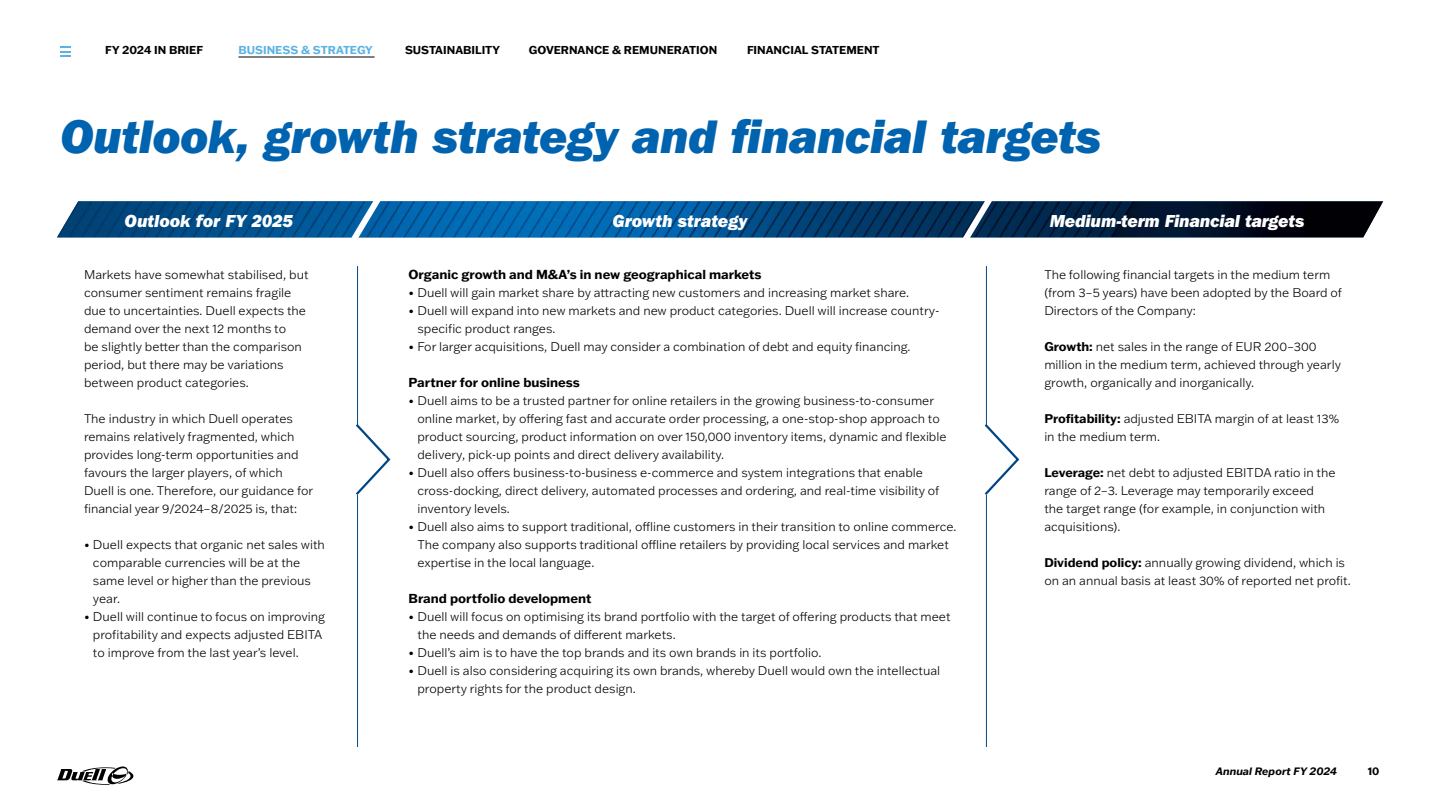
<style>
.page{position:relative;width:1440px;height:810px;background:#fff}
.page>*{position:absolute;margin:0;border:0;box-sizing:border-box;transform-origin:0 0}
.t1{font:48.75px "ITC Franklin Gothic Std Hvy It";letter-spacing:-.015em;color:#0063af}
.t2{font:18px "ITC Franklin Gothic Std Hvy It";letter-spacing:-.01em;color:#fff}
.t3{font:700 12.75px "Franklin Gothic ATF";color:#000}
.t4{font:300 12.38px/18px "Franklin Gothic ATF";color:#000}
.t5{font:700 11.25px "Franklin Gothic ATF";color:#000}
.t6{font:700 11.25px "Franklin Gothic ATF";color:#5bb2e4}
.t7{font:italic 700 10.5px "Franklin Gothic ATF";color:#000}
.t8{font:700 10.5px "Franklin Gothic ATF";color:#000}
.s1{font-weight:700}
</style>
<div class="page">
<img style="left:57px;top:201px;width:1326px;height:36px">
<svg style="left:346px;top:201px;width:41px;height:37px;background:#2f79b0"></svg>
<svg style="left:957px;top:201px;width:41px;height:37px;background:#2f5070"></svg>
<svg style="left:356px;top:422px;width:35px;height:75px"></svg>
<hr style="left:357px;top:266px;width:1px;height:160px;background:#004687">
<hr style="left:357px;top:495px;width:1px;height:252px;background:#004687">
<svg style="left:984px;top:422px;width:36px;height:75px"></svg>
<hr style="left:986px;top:266px;width:1px;height:160px;background:#004687">
<hr style="left:986px;top:495px;width:1px;height:252px;background:#004687">
<svg style="left:57px;top:766px;width:76px;height:19px"></svg>
<hr style="left:238px;top:57px;width:137px;height:1px;background:#000">
<svg style="left:60px;top:46px;width:10px;height:11px"></svg>
<p class="t5" style="left:105px;top:43px;width:100px">FY 2024 IN BRIEF</p>
<p class="t6" style="left:239px;top:43px;width:136px">BUSINESS &amp; STRATEGY</p>
<p class="t5" style="left:405px;top:43px;width:97px">SUSTAINABILITY</p>
<p class="t5" style="left:529px;top:43px;width:190px">GOVERNANCE &amp; REMUNERATION</p>
<p class="t5" style="left:747px;top:43px;width:134px">FINANCIAL STATEMENT</p>
<h1 class="t1" style="left:60px;top:108px;width:1043px">Outlook, growth strategy and financial targets</h1>
<h2 class="t2" style="left:125px;top:211px;width:170px">Outlook for FY 2025</h2>
<h2 class="t2" style="left:612px;top:211px;width:136px">Growth strategy</h2>
<h2 class="t2" style="left:1050px;top:211px;width:256px">Medium-term Financial targets</h2>
<p class="t4" style="left:84px;top:265px;width:226px">Markets have somewhat stabilised, but consumer sentiment remains fragile due to uncertainties. Duell expects the demand over the next 12 months to<br>be slightly better than the comparison period, but there may be variations between product categories.</p>
<p class="t4" style="left:84px;top:409px;width:231px">The industry in which Duell operates remains relatively fragmented, which provides long-term opportunities and favours the larger players, of which Duell is one. Therefore, our guidance for financial year 9/2024–8/2025 is, that:</p>
<p class="t4" style="left:93px;top:535px;width:233px;text-indent:-9px">• Duell expects that organic net sales with comparable currencies will be at the same level or higher than the previous year.</p>
<p class="t4" style="left:93px;top:607px;width:234px;text-indent:-9px">• Duell will continue to focus on improving profitability and expects adjusted EBITA to improve from the last year’s level.</p>
<p class="t3" style="left:408px;top:266px;width:355px">Organic growth and M&amp;A’s in new geographical markets</p>
<p class="t4" style="left:408px;top:283px;width:502px">• Duell will gain market share by attracting new customers and increasing market share.</p>
<p class="t4" style="left:417px;top:301px;width:524px;text-indent:-9px">• Duell will expand into new markets and new product categories. Duell will increase country&shy;specific product ranges.</p>
<p class="t4" style="left:408px;top:337px;width:504px">• For larger acquisitions, Duell may consider a combination of debt and equity financing.</p>
<p class="t3" style="left:408px;top:374px;width:173px">Partner for online business</p>
<p class="t4" style="left:417px;top:391px;width:531px;text-indent:-9px">• Duell aims to be a trusted partner for online retailers in the growing business-to-consumer online market, by offering fast and accurate order processing, a one-stop-shop approach to product sourcing, product information on over 150,000 inventory items, dynamic and flexible delivery, pick-up points and direct delivery availability.</p>
<p class="t4" style="left:417px;top:463px;width:523px;text-indent:-9px">• Duell also offers business-to-business e-commerce and system integrations that enable cross-docking, direct delivery, automated processes and ordering, and real-time visibility of inventory levels.</p>
<p class="t4" style="left:417px;top:517px;width:541px;text-indent:-9px">• Duell also aims to support traditional, offline customers in their transition to online commerce.<br>The company also supports traditional offline retailers by providing local services and market expertise in the local language.</p>
<p class="t3" style="left:408px;top:590px;width:185px">Brand portfolio development</p>
<p class="t4" style="left:417px;top:607px;width:535px;text-indent:-9px">• Duell will focus on optimising its brand portfolio with the target of offering products that meet the needs and demands of different markets.</p>
<p class="t4" style="left:408px;top:643px;width:414px">• Duell’s aim is to have the top brands and its own brands in its portfolio.</p>
<p class="t4" style="left:417px;top:661px;width:524px;text-indent:-9px">• Duell is also considering acquiring its own brands, whereby Duell would own the intellectual property rights for the product design.</p>
<p class="t4" style="left:1044px;top:265px;width:299px">The following financial targets in the medium term (from 3–5 years) have been adopted by the Board of<br>Directors of the Company:</p>
<p class="t4" style="left:1044px;top:337px;width:298px"><span class="s1">Growth:</span> net sales in the range of EUR 200–300 million in the medium term, achieved through yearly growth, organically and inorganically.</p>
<p class="t4" style="left:1044px;top:409px;width:296px"><span class="s1">Profitability:</span> adjusted EBITA margin of at least 13% in the medium term.</p>
<p class="t4" style="left:1044px;top:463px;width:293px"><span class="s1">Leverage:</span> net debt to adjusted EBITDA ratio in the range of 2–3. Leverage may temporarily exceed the target range (for example, in conjunction with acquisitions).</p>
<p class="t4" style="left:1044px;top:553px;width:308px"><span class="s1">Dividend policy:</span> annually growing dividend, which is on an annual basis at least 30% of reported net profit.</p>
<p class="t7" style="left:1216px;top:764px;width:123px">Annual Report FY 2024</p>
<p class="t8" style="left:1368px;top:764px;width:13px">10</p>
</div>
